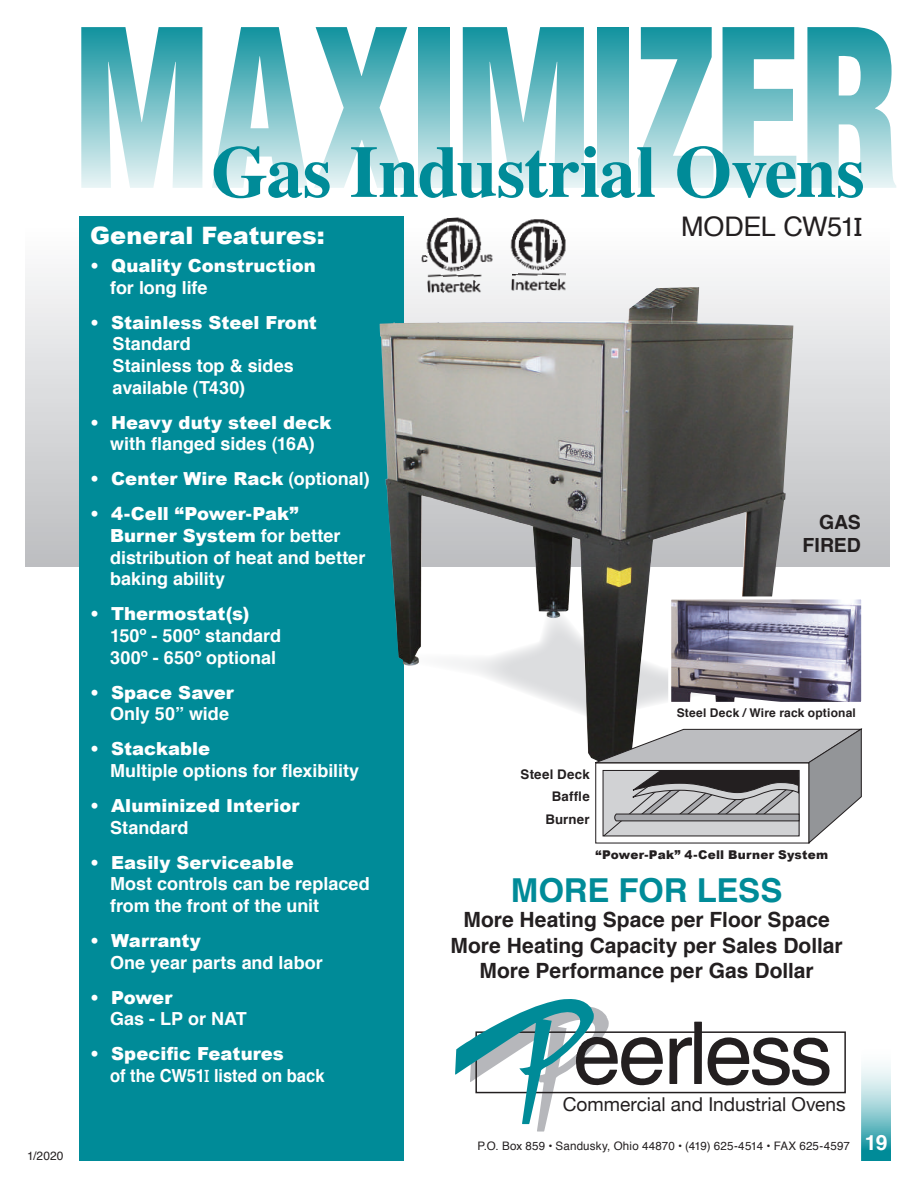
<style>
.page{position:relative;width:918px;height:1188px;background:#fff}
.page>*{position:absolute;margin:0;border:0;box-sizing:border-box;transform-origin:0 0}
.t1{font:900 condensed 214.35px "Helvetica";letter-spacing:-.01em;color:#008b98;scale:.83 1}
.t2{font:700 73.5px "Times";letter-spacing:-.01em;color:#008b98}
.t3{font:700 33px "Helvetica";letter-spacing:-.005em;color:#008b98}
.t4{font:27px "Helvetica";letter-spacing:-.02em;color:#231f20}
.t5{font:900 24px "Arial";color:#fff}
.t6{font:700 21px/25.2px "Helvetica";color:#231f20;text-align:center}
.t7{font:700 21px "Helvetica";color:#fff}
.t8{font:700 19.5px/23.4px "Helvetica";letter-spacing:-.005em;color:#231f20;text-align:right}
.t9{font:19.05px "Helvetica Neue";color:#231f20}
.t10{font:700 18px/21.6px "Helvetica";color:#fff}
.t11{font:900 18px/21.6px "Arial";letter-spacing:.005em;color:#fff}
.t12{font:700 18px "Helvetica";color:#fff;scale:.92 1}
.t13{font:700 13.35px/22.6px "Helvetica";letter-spacing:.01em;color:#231f20;text-align:right}
.t14{font:900 12.15px "Arial";letter-spacing:.02em;color:#231f20}
.t15{font:700 12px "Helvetica";letter-spacing:.015em;color:#231f20}
.t16{font:12px "Helvetica";color:#231f20}
.t17{font:11.7px "Helvetica";letter-spacing:.01em;color:#231f20}
.s1{font-family:"Rockwell"}
.s2{font-family:"Helvetica";font-weight:700}
.s3{font-family:"Rockwell";font-weight:400}
</style>
<div class="page">
<div style="left:25px;top:189px;width:864px;height:378px;background:linear-gradient(to bottom,#fff,#b9bcbf)"></div>
<div style="left:475px;top:1031px;width:371px;height:62px;border:1px solid #231f20"></div>
<svg style="left:669px;top:1022px;width:161px;height:64px"></svg>
<svg style="left:455px;top:999px;width:208px;height:133px"></svg>
<div style="left:80px;top:216px;width:324px;height:945px;background:#008b98"></div>
<img style="left:421px;top:216px;width:73px;height:71px">
<img style="left:506px;top:219px;width:65px;height:68px">
<img style="left:380px;top:287px;width:413px;height:469px">
<svg style="left:590px;top:727px;width:273px;height:117px"></svg>
<img style="left:672px;top:600px;width:188px;height:101px">
<div style="left:668px;top:596px;width:196px;height:109px;border:3px solid #fff"></div>
<svg style="left:862px;top:1064px;width:29px;height:97px;background:#85c7cd"></svg>
<p class="t16" style="left:27px;top:1146px;width:38px">1/2020</p>
<h1 class="t1" style="left:73px;top:-24px;width:997px">MAXIMIZER</h1>
<h2 class="t2" style="left:211px;top:102px;width:655px">Gas Industrial Ovens</h2>
<h3 class="t5" style="left:90px;top:218px;width:236px">General Features:</h3>
<h3 class="t4" style="left:681px;top:206px;width:183px">Model CW51<span class="s1">I</span></h3>
<p class="t11" style="left:90px;top:254px;width:227px">• Quality Construction</p>
<p class="t10" style="left:110px;top:277px;width:99px">for long life</p>
<p class="t11" style="left:90px;top:311px;width:228px">• Stainless Steel Front</p>
<p class="t10" style="left:113px;top:333px;width:183px">Standard<br>Stainless top &amp; sides available (T430)</p>
<p class="t11" style="left:90px;top:411px;width:243px">• Heavy duty steel deck</p>
<p class="t10" style="left:110px;top:433px;width:206px">with flanged sides (16A)</p>
<p class="t11" style="left:90px;top:468px;width:281px">• Center Wire Rack <span class="s2">(optional)</span></p>
<p class="t11" style="left:110px;top:503px;width:232px;text-indent:-20px">• 4-Cell “Power-Pak”<br>Burner System <span class="s2">for better</span></p>
<p class="t10" style="left:110px;top:547px;width:257px">distribution of heat and better baking ability</p>
<p class="t11" style="left:90px;top:603px;width:161px">• Thermostat(s)</p>
<p class="t10" style="left:110px;top:625px;width:173px">150º - 500º standard<br>300º - 650º optional</p>
<p class="t11" style="left:90px;top:681px;width:145px">• Space Saver</p>
<p class="t10" style="left:110px;top:703px;width:120px">Only 50” wide</p>
<p class="t11" style="left:90px;top:738px;width:122px">• Stackable</p>
<p class="t10" style="left:110px;top:760px;width:251px">Multiple options for flexibility</p>
<p class="t11" style="left:90px;top:794px;width:211px">• Aluminized Interior</p>
<p class="t10" style="left:110px;top:817px;width:80px">Standard</p>
<p class="t11" style="left:90px;top:851px;width:205px">• Easily Serviceable</p>
<p class="t10" style="left:110px;top:873px;width:261px">Most controls can be replaced from the front of the unit</p>
<p class="t11" style="left:90px;top:929px;width:112px">• Warranty</p>
<p class="t10" style="left:110px;top:952px;width:214px">One year parts and labor</p>
<p class="t11" style="left:90px;top:986px;width:84px">• Power</p>
<p class="t10" style="left:110px;top:1008px;width:138px">Gas - LP or NAT</p>
<p class="t11" style="left:90px;top:1043px;width:195px">• Specific Features</p>
<p class="t12" style="left:110px;top:1061px;width:235px">of the CW51<span class="s3">I</span> listed on back</p>
<p class="t8" style="left:803px;top:510px;width:60px">GAs<br>Fired</p>
<p class="t15" style="left:677px;top:703px;width:181px">Steel Deck / Wire rack optional</p>
<p class="t13" style="left:521px;top:763px;width:71px">Steel Deck<br>Baffle<br>Burner</p>
<p class="t14" style="left:596px;top:846px;width:234px">“Power-Pak” 4-Cell Burner System</p>
<h3 class="t3" style="left:511px;top:864px;width:273px">More for Less</h3>
<p class="t6" style="left:451px;top:908px;width:394px">More Heating Space per Floor Space<br>More Heating Capacity per Sales Dollar<br>More Performance per Gas Dollar</p>
<p class="t9" style="left:563px;top:1093px;width:285px">Commercial and Industrial Ovens</p>
<p class="t17" style="left:477px;top:1136px;width:374px">P.O. Box 859 • Sandusky, Ohio 44870 • (419) 625-4514 • FAX 625-4597</p>
<p class="t7" style="left:865px;top:1125px;width:24px">19</p>
</div>
